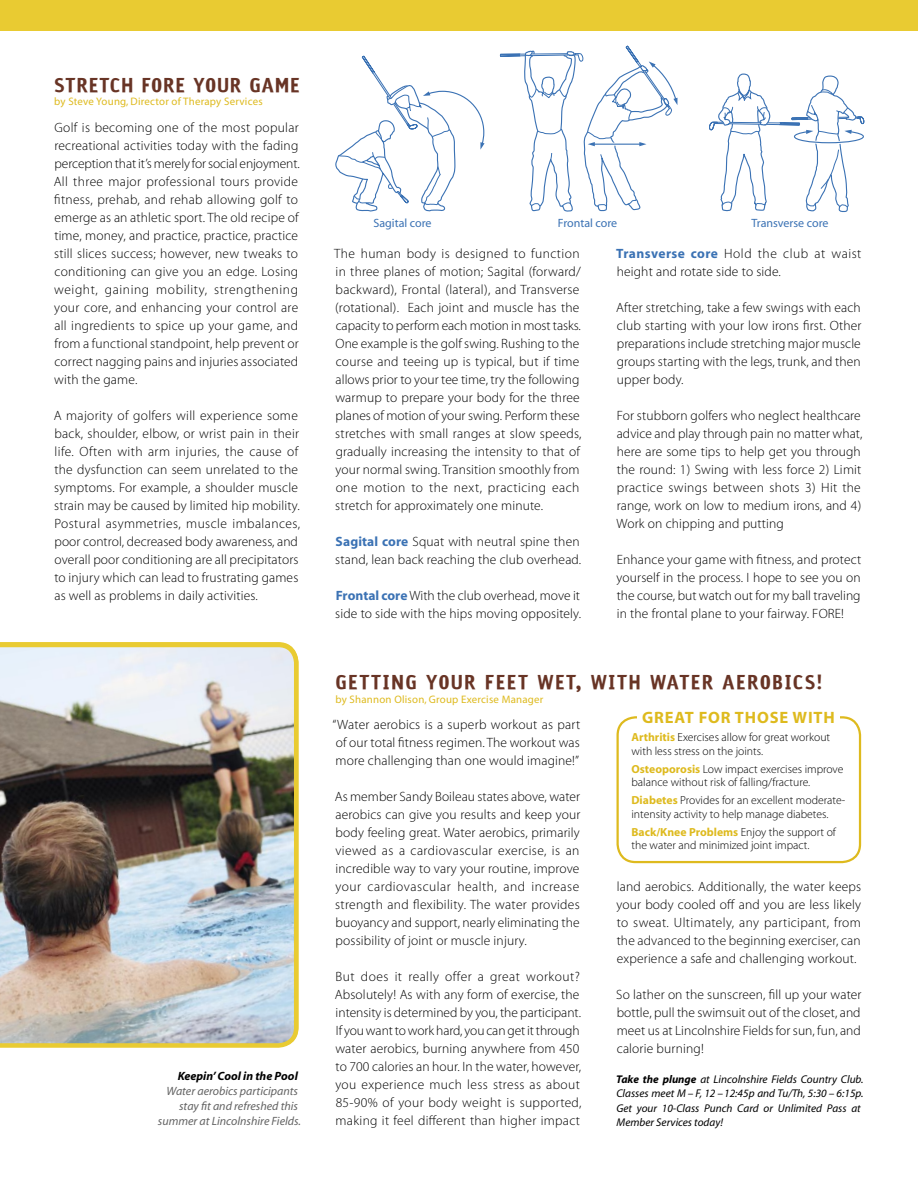
<style>
.page{position:relative;width:918px;height:1188px;background:#fff}
.page>*{position:absolute;margin:0;border:0;box-sizing:border-box;transform-origin:0 0}
.t1{font:700 22.5px "Sodium";letter-spacing:.05em;color:#683425}
.t2{font:700 22.5px "Sodium";letter-spacing:.025em;color:#683425}
.t3{font:700 16.5px "Myriad";letter-spacing:.05em;color:#deba1e}
.t4{font:300 13.5px/18px "Myriad Pro";letter-spacing:.01em;color:#000}
.t5{font:italic 12px/15px "Myriad";color:#636363;text-align:right}
.t6{font:12px "Myriad";color:#3b72b4}
.t7{font:italic 700 12px "Myriad";color:#000}
.t8{font:300 11.7px/13.5px "Myriad Pro";color:#000}
.t9{font:italic 11.25px/14.2px "Myriad";color:#000}
.t10{font:10.8px "Myriad";letter-spacing:.02em;color:#deba1e}
.s1{font-family:"Myriad";font-weight:700;color:#3b72b4}
.s2{font-family:"Myriad";font-weight:700;color:#deba1e}
.s3{font-weight:700}
</style>
<div class="page">
<img style="left:0;top:642px;width:299px;height:403px">
<div style="left:0;top:0;width:918px;height:30px;background:#e9cb32"></div>
<svg style="left:616px;top:716px;width:246px;height:146px"></svg>
<div style="left:637px;top:712px;width:202px;height:11px;background:#fff"></div>
<svg style="left:500px;top:46px;width:177px;height:166px"></svg>
<svg style="left:709px;top:73px;width:155px;height:139px"></svg>
<svg style="left:335px;top:55px;width:150px;height:157px"></svg>
<p class="t2" style="left:54px;top:72px;width:247px">STRETCH FORE YOUR GAME</p>
<p class="t10" style="left:54px;top:96px;width:210px">by Steve Young, Director of Therapy Services</p>
<p class="t4" style="left:54px;top:118px;width:248px">Golf is becoming one of the most popular recreational activities today with the fading perception that it’s merely for social enjoyment.<br>All three major professional tours provide fitness, prehab, and rehab allowing golf to emerge as an athletic sport. The old recipe of time, money, and practice, practice, practice still slices success; however, new tweaks to conditioning can give you an edge. Losing weight, gaining mobility, strengthening your core, and enhancing your control are all ingredients to spice up your game, and from a functional standpoint, help prevent or correct nagging pains and injuries associated with the game.</p>
<p class="t4" style="left:54px;top:406px;width:248px">A majority of golfers will experience some back, shoulder, elbow, or wrist pain in their life. Often with arm injuries, the cause of the dysfunction can seem unrelated to the symptoms. For example, a shoulder muscle strain may be caused by limited hip mobility.<br>Postural asymmetries, muscle imbalances, poor control, decreased body awareness, and overall poor conditioning are all precipitators to injury which can lead to frustrating games as well as problems in daily activities.</p>
<p class="t7" style="left:178px;top:1070px;width:122px">Keepin’ Cool in the Pool</p>
<p class="t5" style="left:158px;top:1084px;width:145px">Water aerobics participants stay fit and refreshed this summer at Lincolnshire Fields.</p>
<p class="t6" style="left:373px;top:217px;width:60px">Sagital core</p>
<p class="t6" style="left:558px;top:217px;width:61px">Frontal core</p>
<p class="t6" style="left:751px;top:217px;width:79px">Transverse core</p>
<p class="t4" style="left:334px;top:244px;width:249px">The human body is designed to function in three planes of motion; Sagital (forward/ backward), Frontal (lateral), and Transverse (rotational). Each joint and muscle has the capacity to perform each motion in most tasks.<br>One example is the golf swing. Rushing to the course and teeing up is typical, but if time allows prior to your tee time, try the following warmup to prepare your body for the three planes of motion of your swing. Perform these stretches with small ranges at slow speeds, gradually increasing the intensity to that of your normal swing. Transition smoothly from one motion to the next, practicing each stretch for approximately one minute.</p>
<p class="t4" style="left:335px;top:532px;width:247px"><span class="s1">Sagital core</span> Squat with neutral spine then stand, lean back reaching the club overhead.</p>
<p class="t4" style="left:335px;top:586px;width:247px"><span class="s1">Frontal core</span> With the club overhead, move it side to side with the hips moving oppositely.</p>
<p class="t4" style="left:616px;top:244px;width:247px"><span class="s1">Transverse core</span> Hold the club at waist height and rotate side to side.</p>
<p class="t4" style="left:616px;top:298px;width:247px;text-align:justify">After stretching, take a few swings with each club starting with your low irons first. Other preparations include stretching major muscle groups starting with the legs, trunk, and then upper body.</p>
<p class="t4" style="left:617px;top:406px;width:248px">For stubborn golfers who neglect healthcare advice and play through pain no matter what, here are some tips to help get you through the round: 1) Swing with less force 2) Limit practice swings between shots 3) Hit the range, work on low to medium irons, and 4)<br>Work on chipping and putting</p>
<p class="t4" style="left:617px;top:550px;width:246px;text-align:justify">Enhance your game with fitness, and protect yourself in the process. I hope to see you on the course, but watch out for my ball traveling in the frontal plane to your fairway. FORE!</p>
<p class="t1" style="left:335px;top:669px;width:489px">GETTING YOUR FEET WET, WITH WATER AEROBICS!</p>
<p class="t10" style="left:335px;top:694px;width:209px">by Shannon Olison, Group Exercise Manager</p>
<p class="t4" style="left:332px;top:716px;width:249px;text-align:justify">“Water aerobics is a superb workout as part of our total fitness regimen. The workout was more challenging than one would imagine!”</p>
<p class="t4" style="left:335px;top:788px;width:247px;text-align:justify">As member Sandy Boileau states above, water aerobics can give you results and keep your body feeling great. Water aerobics, primarily viewed as a cardiovascular exercise, is an incredible way to vary your routine, improve your cardiovascular health, and increase strength and flexibility. The water provides buoyancy and support, nearly eliminating the possibility of joint or muscle injury.</p>
<p class="t4" style="left:335px;top:968px;width:248px">But does it really offer a great workout?<br>Absolutely! As with any form of exercise, the intensity is determined by you, the participant.<br>If you want to work hard, you can get it through water aerobics, burning anywhere from 450 to 700 calories an hour. In the water, however, you experience much less stress as about 85-90% of your body weight is supported, making it feel different than higher impact</p>
<p class="t3" style="left:642px;top:708px;width:194px">GREAT FOR THOSE WITH</p>
<p class="t8" style="left:631px;top:731px;width:200px"><span class="s2">Arthritis</span> Exercises allow for great workout with less stress on the joints.</p>
<p class="t8" style="left:631px;top:762px;width:214px"><span class="s2">Osteoporosis</span> Low impact exercises improve balance without risk of falling/fracture.</p>
<p class="t8" style="left:631px;top:794px;width:215px"><span class="s2">Diabetes</span> Provides for an excellent moderate&shy;intensity activity to help manage diabetes.</p>
<p class="t8" style="left:631px;top:825px;width:206px"><span class="s2">Back/Knee Problems</span> Enjoy the support of the water and minimized joint impact.</p>
<p class="t4" style="left:617px;top:878px;width:246px;text-align:justify">land aerobics. Additionally, the water keeps your body cooled off and you are less likely to sweat. Ultimately, any participant, from the advanced to the beginning exerciser, can experience a safe and challenging workout.</p>
<p class="t4" style="left:616px;top:986px;width:247px;text-align:justify">So lather on the sunscreen, fill up your water bottle, pull the swimsuit out of the closet, and meet us at Lincolnshire Fields for sun, fun, and calorie burning!</p>
<p class="t9" style="left:616px;top:1073px;width:249px"><span class="s3">Take the plunge</span> at Lincolnshire Fields Country Club.<br>Classes meet M – F, 12 – 12:45p and Tu/Th, 5:30 – 6:15p.<br>Get your 10-Class Punch Card or Unlimited Pass at Member Services today!</p>
</div>
